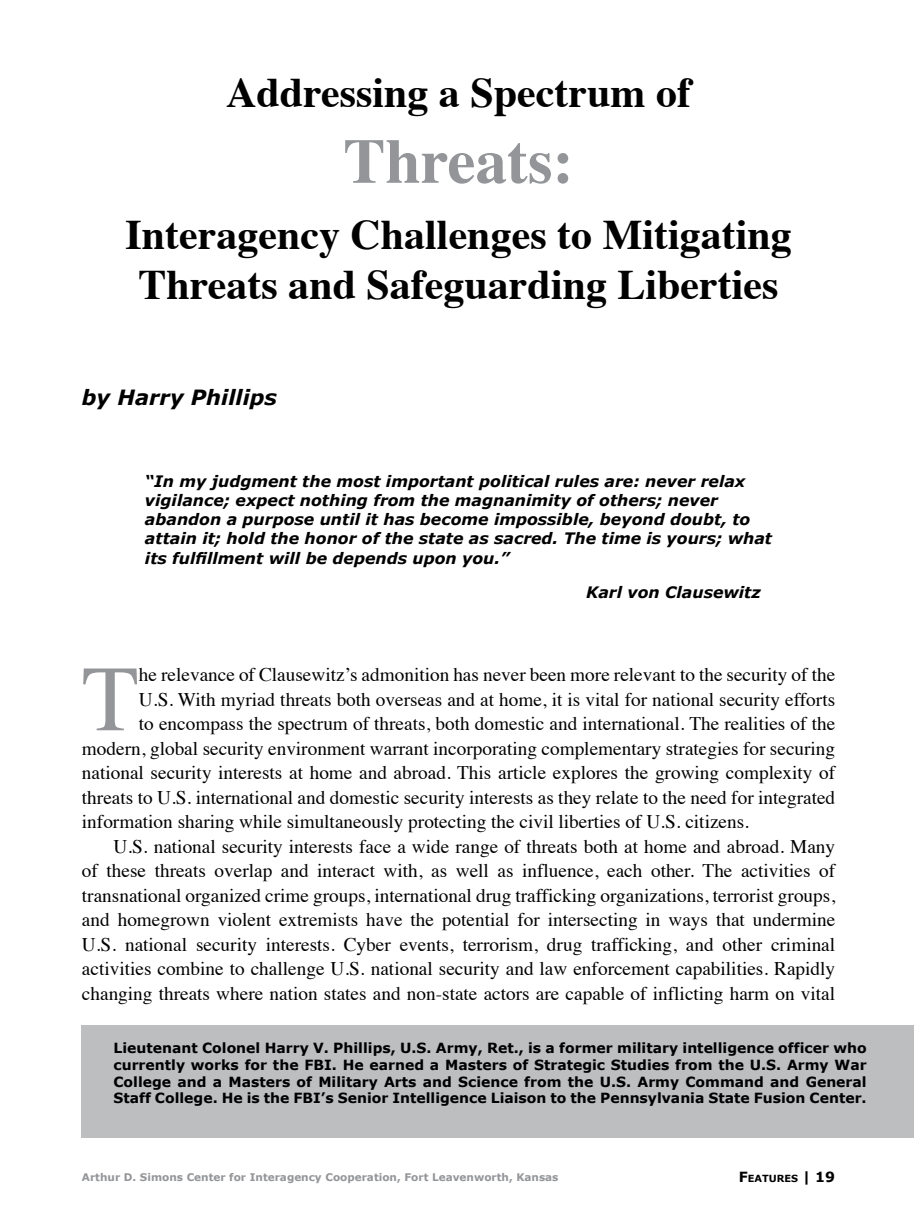
<style>
.page{position:relative;width:914px;height:1229px;background:#fff}
.page>*{position:absolute;margin:0;border:0;box-sizing:border-box;transform-origin:0 0}
.t1{font:93.27px "Times";color:#939598}
.t2{font:700 63px "Times";color:#939598}
.t3{font:700 42px/50.4px "Times";color:#000;text-align:center}
.t4{font:italic 700 21px "Verdana";color:#000}
.t5{font:19.25px "Times";color:#000}
.t6{font:italic 700 15.75px/19.2px "Verdana";color:#000}
.t7{font:700 14px/16.8px "Verdana";color:#000;text-align:justify}
.t8{font:700 10.5px "Verdana";color:#939598}
.t9{font:700 9.8px "Verdana";color:#000}
.s1{font-size:14px}
</style>
<div class="page">
<div style="left:82px;top:1025px;width:832px;height:113px;background:#bcbec0"></div>
<h3 class="t3" style="left:226px;top:63px;width:466px">Addressing a Spectrum of</h3>
<h2 class="t2" style="left:343px;top:101px;width:231px">Threats:</h2>
<h3 class="t3" style="left:125px;top:205px;width:668px">Interagency Challenges to Mitigating<br>Threats and Safeguarding Liberties</h3>
<p class="t4" style="left:82px;top:384px;width:197px">by Harry Phillips</p>
<p class="t6" style="left:145px;top:471px;width:628px">“In my judgment the most important political rules are: never relax vigilance; expect nothing from the magnanimity of others; never abandon a purpose until it has become impossible, beyond doubt, to attain it; hold the honor of the state as sacred. The time is yours; what its fulfillment will be depends upon you.”</p>
<p class="t6" style="left:586px;top:581px;width:176px">Karl von Clausewitz</p>
<h1 class="t1" style="left:82px;top:611px;width:59px">T</h1>
<p class="t5" style="left:139px;top:657px;width:697px">he relevance of Clausewitz’s admonition has never been more relevant to the security of the</p>
<p class="t5" style="left:139px;top:681px;width:697px">U.S. With myriad threats both overseas and at home, it is vital for national security efforts</p>
<p class="t5" style="left:139px;top:706px;width:697px">to encompass the spectrum of threats, both domestic and international. The realities of the</p>
<p class="t5" style="left:82px;top:730px;width:754px">modern, global security environment warrant incorporating complementary strategies for securing</p>
<p class="t5" style="left:82px;top:755px;width:754px">national security interests at home and abroad. This article explores the growing complexity of</p>
<p class="t5" style="left:82px;top:779px;width:754px">threats to U.S. international and domestic security interests as they relate to the need for integrated</p>
<p class="t5" style="left:82px;top:804px;width:668px">information sharing while simultaneously protecting the civil liberties of U.S. citizens.</p>
<p class="t5" style="left:113px;top:828px;width:723px">U.S. national security interests face a wide range of threats both at home and abroad. Many</p>
<p class="t5" style="left:82px;top:853px;width:754px">of these threats overlap and interact with, as well as influence, each other. The activities of</p>
<p class="t5" style="left:82px;top:877px;width:754px">transnational organized crime groups, international drug trafficking organizations, terrorist groups,</p>
<p class="t5" style="left:82px;top:902px;width:754px">and homegrown violent extremists have the potential for intersecting in ways that undermine</p>
<p class="t5" style="left:82px;top:926px;width:754px">U.S. national security interests. Cyber events, terrorism, drug trafficking, and other criminal</p>
<p class="t5" style="left:82px;top:951px;width:754px">activities combine to challenge U.S. national security and law enforcement capabilities. Rapidly</p>
<p class="t5" style="left:82px;top:975px;width:754px">changing threats where nation states and non-state actors are capable of inflicting harm on vital</p>
<p class="t7" style="left:113px;top:1039px;width:754px">Lieutenant Colonel Harry V. Phillips, U.S. Army, Ret., is a former military intelligence officer who currently works for the FBI. He earned a Masters of Strategic Studies from the U.S. Army War College and a Masters of Military Arts and Science from the U.S. Army Command and General Staff College. He is the FBI’s Senior Intelligence Liaison to the Pennsylvania State Fusion Center.</p>
<p class="t8" style="left:82px;top:1170px;width:478px">Arthur D. Simons Center for Interagency Cooperation, Fort Leavenworth, Kansas</p>
<p class="t9" style="left:738px;top:1171px;width:98px"><span class="s1">F</span>EATURES <span class="s1">|</span> <span class="s1">19</span></p>
</div>
